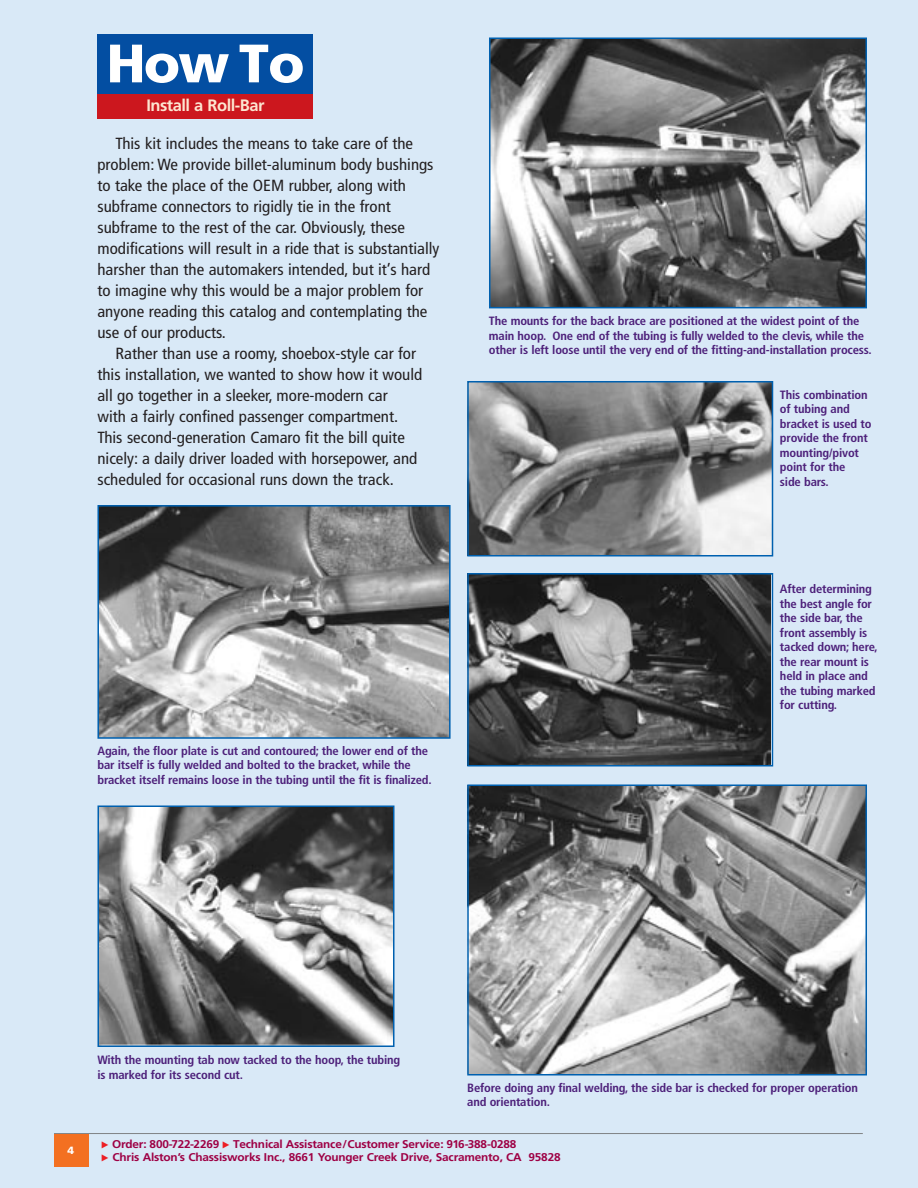
<style>
.page{position:relative;width:918px;height:1188px;background:#d9e9f7}
.page>*{position:absolute;margin:0;border:0;box-sizing:border-box;transform-origin:0 0}
.t1{font:900 54px "Frutiger LT Std";color:#fff}
.t2{font:700 16.5px "Frutiger LT Std";letter-spacing:-.03em;color:#fde6d2}
.HowToPara{font:condensed 16.2px/21px "Frutiger LT Std";color:#231f20;scale:1.05 1}
.HowToCaption5{font:700 condensed 12px/14.4px "Frutiger LT Std";letter-spacing:-.015em;color:#4d207a;scale:1.05 1}
.t3{font:700 11.25px/13.5px "Frutiger LT Std";letter-spacing:-.015em;color:#9e0044;scale:1.05 1}
.t4{font:900 10.5px "Frutiger LT Std";color:#fff;scale:1.05 1}
</style>
<div class="page">
<hr style="left:54px;top:1133px;width:809px;height:1px;background:#808285">
<div style="left:54px;top:1134px;width:34px;height:32px;background:#f37021"></div>
<img style="left:492px;top:40px;width:372px;height:265px">
<div style="left:489px;top:37px;width:378px;height:271px;border:2px solid #0060af"></div>
<img style="left:470px;top:384px;width:300px;height:169px">
<div style="left:467px;top:381px;width:306px;height:175px;border:2px solid #0060af"></div>
<img style="left:100px;top:508px;width:348px;height:228px">
<div style="left:97px;top:505px;width:354px;height:234px;border:2px solid #0060af"></div>
<img style="left:470px;top:576px;width:300px;height:187px">
<div style="left:467px;top:573px;width:306px;height:193px;border:2px solid #0060af"></div>
<img style="left:101px;top:808px;width:290px;height:236px">
<div style="left:98px;top:805px;width:296px;height:242px;border:2px solid #0060af"></div>
<img style="left:470px;top:787px;width:394px;height:285px">
<div style="left:467px;top:784px;width:400px;height:291px;border:2px solid #0060af"></div>
<div style="left:98px;top:93px;width:215px;height:26px;background:#cc171e"></div>
<div style="left:98px;top:34px;width:215px;height:60px;background:#034ea2"></div>
<p class="t1" style="left:107px;top:31px;width:199px">How To</p>
<p class="t2" style="left:146px;top:96px;width:120px">Install a Roll-Bar</p>
<p class="HowToPara" style="left:97px;top:133px;width:327px;text-indent:18px">This kit includes the means to take care of the problem: We provide billet-aluminum body bushings to take the place of the OEM rubber, along with subframe connectors to rigidly tie in the front subframe to the rest of the car. Obviously, these modifications will result in a ride that is substantially harsher than the automakers intended, but it’s hard to imagine why this would be a major problem for anyone reading this catalog and contemplating the use of our products.</p>
<p class="HowToPara" style="left:97px;top:343px;width:311px;text-indent:18px">Rather than use a roomy, shoebox-style car for this installation, we wanted to show how it would all go together in a sleeker, more-modern car<br>with a fairly confined passenger compartment.<br>This second-generation Camaro fit the bill quite nicely: a daily driver loaded with horsepower, and scheduled for occasional runs down the track.</p>
<p class="HowToCaption5" style="left:97px;top:744px;width:320px">Again, the floor plate is cut and contoured; the lower end of the bar itself is fully welded and bolted to the bracket, while the bracket itself remains loose in the tubing until the fit is finalized.</p>
<p class="HowToCaption5" style="left:489px;top:314px;width:366px">The mounts for the back brace are positioned at the widest point of the main hoop. One end of the tubing is fully welded to the clevis, while the other is left loose until the very end of the fitting-and-installation process.</p>
<p class="HowToCaption5" style="left:780px;top:388px;width:89px">This combination of tubing and bracket is used to provide the front mounting/pivot point for the<br>side bars.</p>
<p class="HowToCaption5" style="left:780px;top:582px;width:95px">After determining the best angle for the side bar, the front assembly is tacked down; here, the rear mount is held in place and the tubing marked for cutting.</p>
<p class="t4" style="left:68px;top:1144px;width:8px">4</p>
<p class="HowToCaption5" style="left:97px;top:1053px;width:290px">With the mounting tab now tacked to the hoop, the tubing is marked for its second cut.</p>
<p class="HowToCaption5" style="left:467px;top:1081px;width:374px">Before doing any final welding, the side bar is checked for proper operation and orientation.</p>
<p class="t3" style="left:112px;top:1137px;width:429px">Order: 800-722-2269 Technical Assistance/Customer Service: 916-388-0288<br>Chris Alston’s Chassisworks Inc., 8661 Younger Creek Drive, Sacramento, CA 95828</p>
</div>
